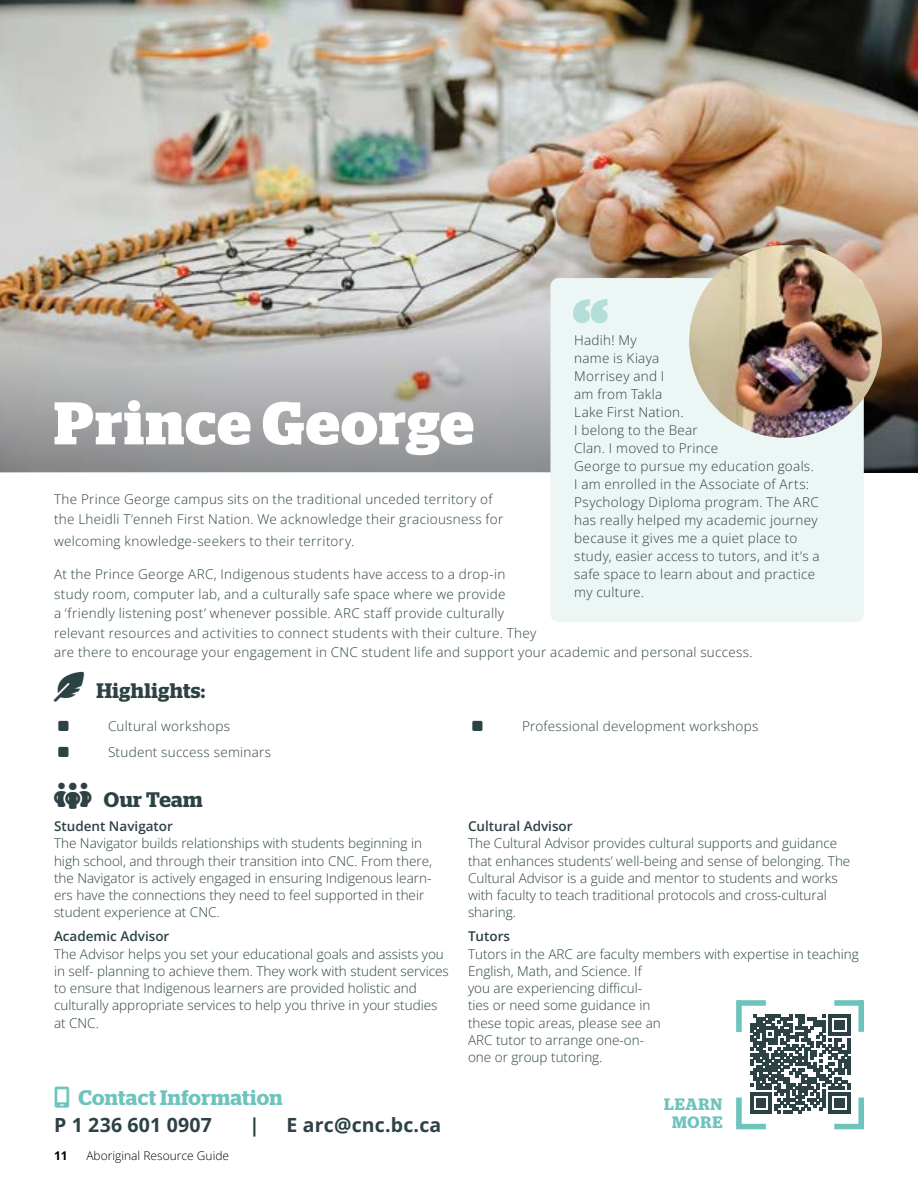
<style>
.page{position:relative;width:918px;height:1188px;background:#fff}
.page>*{position:absolute;margin:0;border:0;box-sizing:border-box;transform-origin:0 0}
.t1{font:700 60px "Stag";letter-spacing:.02em;color:#fff}
.t2{font:600 21px "Stag";letter-spacing:.02em;color:#2d4245}
.t3{font:600 21px "Stag";letter-spacing:.02em;color:#6dc4bc}
.t4{font:700 19.5px "Open Sans";letter-spacing:.01em;color:#2d4245}
.t5{font:600 16.5px/18px "Stag";letter-spacing:.05em;color:#6dc4bc;text-align:center}
.t6{font:13.5px/17.2px "Open Sans";letter-spacing:.01em;color:#2d4245}
.t7{font:600 13.5px "Open Sans";color:#2d4245}
.t8{font:12px "Open Sans";color:#000}
.t9{font:700 12px "Open Sans";color:#000}
</style>
<div class="page">
<img style="left:0;top:0;width:918px;height:472px">
<svg style="left:750px;top:1014px;width:101px;height:100px"></svg>
<svg style="left:751px;top:1015px;width:99px;height:99px"></svg>
<div style="left:834px;top:1124px;width:30px;height:5px;background:#6dc4bc"></div>
<div style="left:858px;top:1098px;width:6px;height:28px;background:#6dc4bc"></div>
<div style="left:738px;top:1000px;width:28px;height:6px;background:#6dc4bc"></div>
<div style="left:736px;top:1000px;width:6px;height:32px;background:#6dc4bc"></div>
<div style="left:736px;top:1124px;width:30px;height:5px;background:#6dc4bc"></div>
<div style="left:736px;top:1098px;width:6px;height:28px;background:#6dc4bc"></div>
<div style="left:834px;top:1000px;width:29px;height:6px;background:#6dc4bc"></div>
<div style="left:858px;top:1000px;width:6px;height:32px;background:#6dc4bc"></div>
<div style="left:550px;top:278px;width:314px;height:344px;background:#ecf6f4;border-radius:8px"></div>
<svg style="left:573px;top:299px;width:35px;height:24px"></svg>
<img style="left:689px;top:245px;width:193px;height:193px;border-radius:96px">
<p class="t6" style="left:574px;top:331px;width:247px;line-height:18px">Hadih! My<br>name is Kiaya<br>Morrisey and I<br>am from Takla<br>Lake First Nation.<br>I belong to the Bear<br>Clan. I moved to Prince<br>George to pursue my education goals.<br>I am enrolled in the Associate of Arts:<br>Psychology Diploma program. The ARC has really helped my academic journey because it gives me a quiet place to study, easier access to tutors, and it’s a safe space to learn about and practice my culture.</p>
<h1 class="t1" style="left:54px;top:388px;width:421px">Prince George</h1>
<p class="t6" style="left:54px;top:489px;width:451px;line-height:19.5px">The Prince George campus sits on the traditional unceded territory of the Lheidli T’enneh First Nation. We acknowledge their graciousness for</p>
<p class="t6" style="left:54px;top:532px;width:302px">welcoming knowledge-seekers to their territory.</p>
<p class="t6" style="left:54px;top:564px;width:700px;line-height:19.5px">At the Prince George ARC, Indigenous students have access to a drop-in<br>study room, computer lab, and a culturally safe space where we provide<br>a ‘friendly listening post’ whenever possible. ARC staff provide culturally<br>relevant resources and activities to connect students with their culture. They<br>are there to encourage your engagement in CNC student life and support your academic and personal success.</p>
<h2 class="t2" style="left:96px;top:678px;width:110px">Highlights:</h2>
<p class="t6" style="left:108px;top:717px;width:123px">Cultural workshops</p>
<p class="t6" style="left:522px;top:717px;width:238px">Professional development workshops</p>
<p class="t6" style="left:108px;top:743px;width:165px">Student success seminars</p>
<h2 class="t2" style="left:104px;top:787px;width:100px">Our Team</h2>
<p class="t7" style="left:54px;top:817px;width:121px">Student Navigator</p>
<p class="t6" style="left:54px;top:834px;width:380px">The Navigator builds relationships with students beginning in high school, and through their transition into CNC. From there, the Navigator is actively engaged in ensuring Indigenous learn&shy;ers have the connections they need to feel supported in their student experience at CNC.</p>
<p class="t7" style="left:54px;top:927px;width:117px">Academic Advisor</p>
<p class="t6" style="left:54px;top:945px;width:396px">The Advisor helps you set your educational goals and assists you in self- planning to achieve them. They work with student services to ensure that Indigenous learners are provided holistic and culturally appropriate services to help you thrive in your studies at CNC.</p>
<h2 class="t3" style="left:78px;top:1085px;width:206px">Contact Information</h2>
<h3 class="t4" style="left:54px;top:1112px;width:160px">P 1 236 601 0907</h3>
<h3 class="t4" style="left:249px;top:1112px;width:12px">|</h3>
<h3 class="t4" style="left:286px;top:1112px;width:157px">E arc@cnc.bc.ca</h3>
<p class="t9" style="left:54px;top:1148px;width:15px">11</p>
<p class="t8" style="left:86px;top:1148px;width:144px">Aboriginal Resource Guide</p>
<p class="t7" style="left:468px;top:817px;width:106px">Cultural Advisor</p>
<p class="t6" style="left:468px;top:834px;width:384px">The Cultural Advisor provides cultural supports and guidance that enhances students’ well-being and sense of belonging. The Cultural Advisor is a guide and mentor to students and works with faculty to teach traditional protocols and cross-cultural sharing.</p>
<p class="t7" style="left:468px;top:927px;width:44px">Tutors</p>
<p class="t6" style="left:468px;top:945px;width:392px">Tutors in the ARC are faculty members with expertise in teaching English, Math, and Science. If<br>you are experiencing difficul-<br>ties or need some guidance in<br>these topic areas, please see an<br>ARC tutor to arrange one-on-<br>one or group tutoring.</p>
<p class="t5" style="left:664px;top:1095px;width:60px">LEARN<br>MORE</p>
</div>
